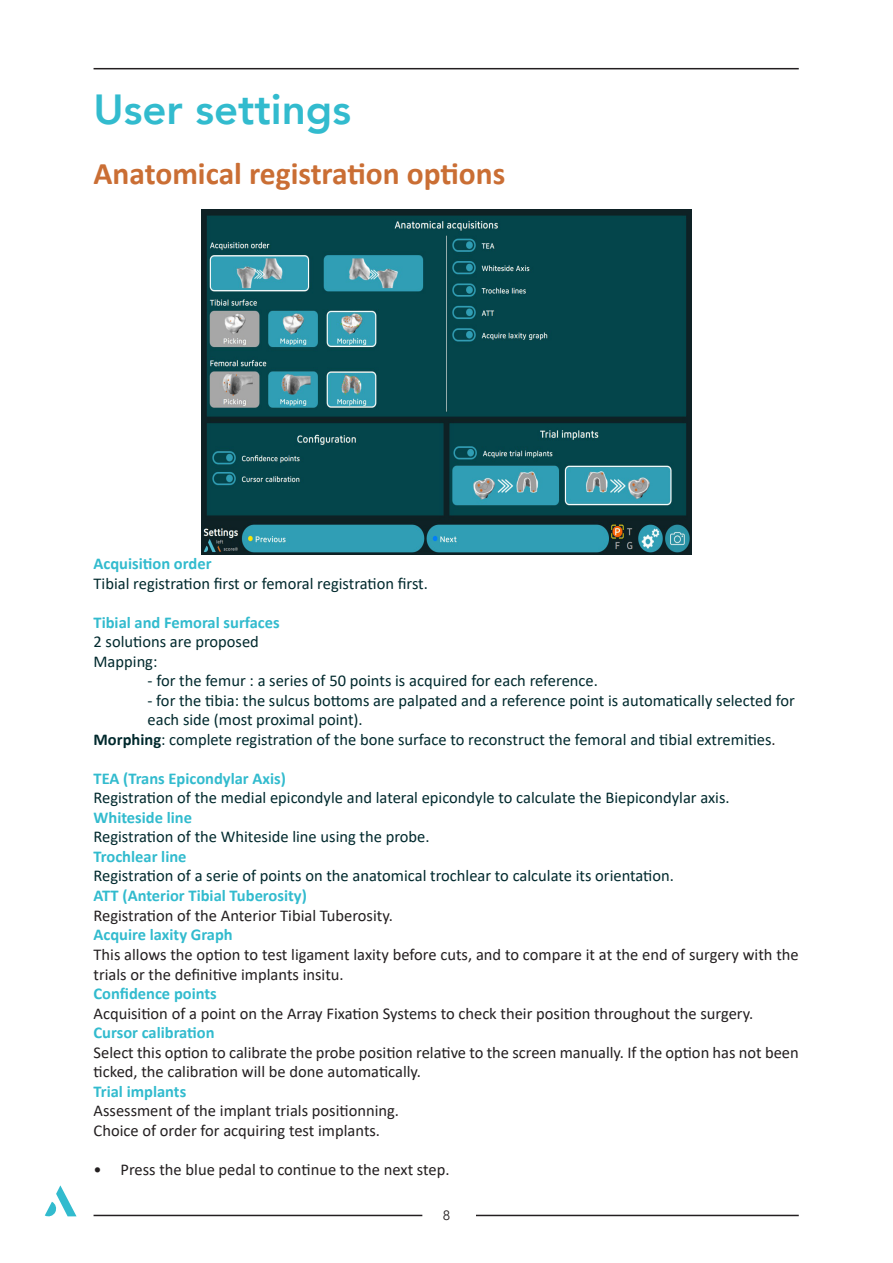
<style>
.page{position:relative;width:893px;height:1263px;background:#fff}
.page>*{position:absolute;margin:0;border:0;box-sizing:border-box;transform-origin:0 0}
.titres_bleus{font:800 42px "Avenir";color:#32bbce}
.Texte_courant_Calibri{font:700 31.5px "Calibri";color:#ca6e34}
.Texte_courant_Calibri-2{font:16.5px/19.5px "Calibri";color:#00292d}
.Texte_courant_Calibri-3{font:16.5px/19.8px "Calibri";color:#231f20}
.Texte_courant_Calibri-4{font:700 16.5px "Calibri";color:#32bbce}
.t1{font:13.5px "Avenir";color:#231f20}
.s1{font-weight:700}
.s2{color:#231f20}
</style>
<div class="page">
<svg style="left:45px;top:1185px;width:32px;height:32px"></svg>
<hr style="left:94px;top:1215px;width:328px;height:1px;background:#231f20">
<hr style="left:476px;top:1215px;width:323px;height:1px;background:#231f20">
<hr style="left:94px;top:68px;width:705px;height:1px;background:#231f20">
<img style="left:202px;top:210px;width:489px;height:344px">
<p class="titres_bleus" style="left:94px;top:76px;width:259px">User settings</p>
<p class="Texte_courant_Calibri" style="left:94px;top:151px;width:413px">Anatomical registration options</p>
<p class="Texte_courant_Calibri-4" style="left:94px;top:552px;width:119px">Acquisition order</p>
<p class="Texte_courant_Calibri-2" style="left:94px;top:573px;width:336px">Tibial registration first or femoral registration first.</p>
<p class="Texte_courant_Calibri-4" style="left:94px;top:611px;width:188px">Tibial and Femoral surfaces</p>
<p class="Texte_courant_Calibri-2" style="left:94px;top:632px;width:167px">2 solutions are proposed</p>
<p class="Texte_courant_Calibri-2" style="left:94px;top:651px;width:65px">Mapping:</p>
<p class="Texte_courant_Calibri-2" style="left:148px;top:671px;width:452px">- for the femur : a series of 50 points is acquired for each reference.</p>
<p class="Texte_courant_Calibri-2" style="left:148px;top:690px;width:649px">- for the tibia: the sulcus bottoms are palpated and a reference point is automatically selected for each side (most proximal point).</p>
<p class="Texte_courant_Calibri-2" style="left:94px;top:729px;width:684px"><span class="s1">Morphing</span>: complete registration of the bone surface to reconstruct the femoral and tibial extremities<span class="s2">.</span></p>
<p class="Texte_courant_Calibri-4" style="left:94px;top:767px;width:194px">TEA (Trans Epicondylar Axis)</p>
<p class="Texte_courant_Calibri-2" style="left:94px;top:788px;width:638px">Registration of the medial epicondyle and lateral epicondyle to calculate the Biepicondylar axis.</p>
<p class="Texte_courant_Calibri-4" style="left:94px;top:806px;width:100px">Whiteside line</p>
<p class="Texte_courant_Calibri-2" style="left:94px;top:827px;width:338px">Registration of the Whiteside line using the probe.</p>
<p class="Texte_courant_Calibri-4" style="left:94px;top:845px;width:94px">Trochlear line</p>
<p class="Texte_courant_Calibri-2" style="left:94px;top:866px;width:582px">Registration of a serie of points on the anatomical trochlear to calculate its orientation.</p>
<p class="Texte_courant_Calibri-4" style="left:94px;top:884px;width:215px">ATT (Anterior Tibial Tuberosity)</p>
<p class="Texte_courant_Calibri-3" style="left:94px;top:905px;width:301px">Registration of the Anterior Tibial Tuberosity.</p>
<p class="Texte_courant_Calibri-4" style="left:94px;top:923px;width:141px">Acquire laxity Graph</p>
<p class="Texte_courant_Calibri-3" style="left:94px;top:944px;width:707px">This allows the option to test ligament laxity before cuts, and to compare it at the end of surgery with the trials or the definitive implants insitu.</p>
<p class="Texte_courant_Calibri-4" style="left:94px;top:982px;width:125px">Confidence points</p>
<p class="Texte_courant_Calibri-3" style="left:94px;top:1003px;width:661px">Acquisition of a point on the Array Fixation Systems to check their position throughout the surgery.</p>
<p class="Texte_courant_Calibri-4" style="left:94px;top:1021px;width:123px">Cursor calibration</p>
<p class="Texte_courant_Calibri-3" style="left:94px;top:1042px;width:707px">Select this option to calibrate the probe position relative to the screen manually. If the option has not been ticked, the calibration will be done automatically.</p>
<p class="Texte_courant_Calibri-4" style="left:94px;top:1080px;width:94px">Trial implants</p>
<p class="Texte_courant_Calibri-3" style="left:94px;top:1100px;width:307px">Assessment of the implant trials positionning.</p>
<p class="Texte_courant_Calibri-3" style="left:94px;top:1120px;width:288px">Choice of order for acquiring test implants.</p>
<p class="Texte_courant_Calibri-3" style="left:94px;top:1159px;width:358px">• Press the blue pedal to continue to the next step.</p>
<p class="t1" style="left:443px;top:1207px;width:9px">8</p>
</div>
